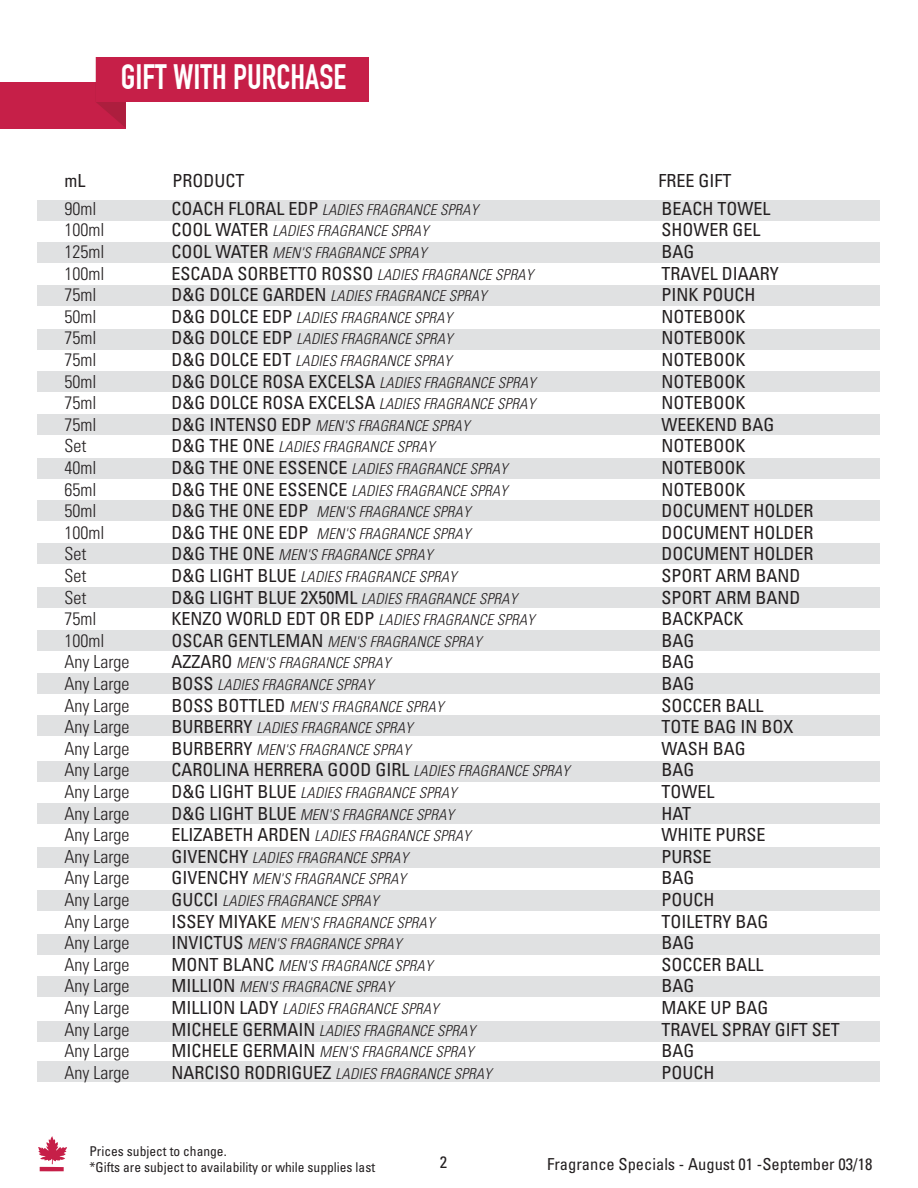
<style>
.page{position:relative;width:918px;height:1188px;background:#fff}
.page>*{position:absolute;margin:0;border:0;box-sizing:border-box;transform-origin:0 0}
.t1{font:700 34.5px "DIN Condensed";color:#fff}
.t2{font:condensed 18px/21.6px "Univers";color:#231f20}
.t3{font:300 condensed 18px/21.6px "Univers";color:#231f20}
.t4{font:condensed 16.5px "Univers";color:#231f20}
.t5{font:italic 300 condensed 15px/21.6px "Univers";letter-spacing:.01em;color:#231f20}
.t6{font:condensed 13.5px/16.2px "Univers";color:#231f20}
.s1{font-weight:400;font-style:normal;font-size:18px}
.s2{font-weight:300;font-style:italic;font-size:15px}
</style>
<div class="page">
<div style="left:38px;top:200px;width:842px;height:20px;background:#e0e1e2"></div>
<div style="left:38px;top:242px;width:842px;height:21px;background:#e0e1e2"></div>
<div style="left:38px;top:285px;width:842px;height:20px;background:#e0e1e2"></div>
<div style="left:38px;top:329px;width:842px;height:20px;background:#e0e1e2"></div>
<div style="left:38px;top:371px;width:842px;height:21px;background:#e0e1e2"></div>
<div style="left:38px;top:414px;width:842px;height:20px;background:#e0e1e2"></div>
<div style="left:38px;top:458px;width:842px;height:20px;background:#e0e1e2"></div>
<div style="left:38px;top:501px;width:842px;height:20px;background:#e0e1e2"></div>
<div style="left:38px;top:543px;width:842px;height:21px;background:#e0e1e2"></div>
<div style="left:38px;top:587px;width:842px;height:21px;background:#e0e1e2"></div>
<div style="left:38px;top:630px;width:842px;height:21px;background:#e0e1e2"></div>
<div style="left:38px;top:674px;width:842px;height:20px;background:#e0e1e2"></div>
<div style="left:38px;top:715px;width:842px;height:21px;background:#e0e1e2"></div>
<div style="left:38px;top:761px;width:842px;height:21px;background:#e0e1e2"></div>
<div style="left:38px;top:804px;width:842px;height:20px;background:#e0e1e2"></div>
<div style="left:38px;top:848px;width:842px;height:20px;background:#e0e1e2"></div>
<div style="left:38px;top:891px;width:842px;height:20px;background:#e0e1e2"></div>
<div style="left:38px;top:934px;width:842px;height:21px;background:#e0e1e2"></div>
<div style="left:38px;top:976px;width:842px;height:20px;background:#e0e1e2"></div>
<div style="left:38px;top:1022px;width:842px;height:20px;background:#e0e1e2"></div>
<div style="left:38px;top:1061px;width:842px;height:20px;background:#e0e1e2"></div>
<div style="left:0;top:82px;width:126px;height:47px;background:#c61f48"></div>
<svg style="left:96px;top:102px;width:30px;height:26px"></svg>
<div style="left:96px;top:57px;width:273px;height:45px;background:#c61f48"></div>
<hr style="left:40px;top:1167px;width:24px;height:4px;background:#c61f48">
<svg style="left:38px;top:1136px;width:29px;height:28px"></svg>
<h1 class="t1" style="left:121px;top:57px;width:227px">GIFT WITH PURCHASE</h1>
<p class="t2" style="left:64px;top:170px;width:22px">mL</p>
<p class="t2" style="left:172px;top:170px;width:74px">PRODUCT</p>
<p class="t2" style="left:658px;top:170px;width:74px">FREE GIFT</p>
<p class="t3" style="left:64px;top:197px;width:66px">90ml<br>100ml<br>125ml<br>100ml<br>75ml<br>50ml<br>75ml<br>75ml<br>50ml<br>75ml<br>75ml<br>Set<br>40ml<br>65ml<br>50ml<br>100ml<br>Set<br>Set<br>Set<br>75ml<br>100ml<br>Any Large<br>Any Large<br>Any Large<br>Any Large<br>Any Large<br>Any Large<br>Any Large<br>Any Large<br>Any Large<br>Any Large<br>Any Large<br>Any Large<br>Any Large<br>Any Large<br>Any Large<br>Any Large<br>Any Large<br>Any Large<br>Any Large<br>Any Large</p>
<p class="t5" style="left:172px;top:199px;width:366px"><span class="s1">COACH FLORAL EDP</span> LADIES FRAGRANCE SPRAY<br><span class="s1">COOL WATER</span> LADIES FRAGRANCE SPRAY<br><span class="s1">COOL WATER</span> MEN'S FRAGRANCE SPRAY<br><span class="s1">ESCADA SORBETTO ROSSO</span> LADIES FRAGRANCE SPRAY <span class="s1">D&amp;G DOLCE GARDEN</span> LADIES FRAGRANCE SPRAY<br><span class="s1">D&amp;G DOLCE EDP</span> LADIES FRAGRANCE SPRAY<br><span class="s1">D&amp;G DOLCE EDP</span> LADIES FRAGRANCE SPRAY<br><span class="s1">D&amp;G DOLCE EDT</span> LADIES FRAGRANCE SPRAY<br><span class="s1">D&amp;G DOLCE ROSA EXCELSA</span> LADIES FRAGRANCE SPRAY <span class="s1">D&amp;G DOLCE ROSA EXCELSA</span> LADIES FRAGRANCE SPRAY <span class="s1">D&amp;G INTENSO EDP</span> MEN'S FRAGRANCE SPRAY<br><span class="s1">D&amp;G THE ONE</span> LADIES FRAGRANCE SPRAY<br><span class="s1">D&amp;G THE ONE ESSENCE</span> LADIES FRAGRANCE SPRAY <span class="s1">D&amp;G THE ONE ESSENCE</span> LADIES FRAGRANCE SPRAY <span class="s1">D&amp;G THE ONE EDP</span> MEN'S FRAGRANCE SPRAY<br><span class="s1">D&amp;G THE ONE EDP</span> MEN'S FRAGRANCE SPRAY<br><span class="s1">D&amp;G THE ONE</span> MEN'S FRAGRANCE SPRAY<br><span class="s1">D&amp;G LIGHT BLUE</span> LADIES FRAGRANCE SPRAY<br><span class="s1">D&amp;G LIGHT BLUE 2X50ML</span> LADIES FRAGRANCE SPRAY <span class="s1">KENZO WORLD EDT OR EDP</span> LADIES FRAGRANCE SPRAY <span class="s1">OSCAR GENTLEMAN</span> MEN'S FRAGRANCE SPRAY <span class="s1">AZZARO</span> MEN'S FRAGRANCE SPRAY<br><span class="s1">BOSS</span> LADIES FRAGRANCE SPRAY<br><span class="s1">BOSS BOTTLED</span> MEN'S FRAGRANCE SPRAY<br><span class="s1">BURBERRY</span> LADIES FRAGRANCE SPRAY<br><span class="s1">BURBERRY</span> MEN'S FRAGRANCE SPRAY</p>
<p class="t2" style="left:172px;top:759px;width:400px">CAROLINA HERRERA GOOD GIRL <span class="s2">LADIES FRAGRANCE SPRAY</span></p>
<p class="t5" style="left:172px;top:782px;width:322px"><span class="s1">D&amp;G LIGHT BLUE</span> LADIES FRAGRANCE SPRAY <span class="s1">D&amp;G LIGHT BLUE</span> MEN'S FRAGRANCE SPRAY <span class="s1">ELIZABETH ARDEN</span> LADIES FRAGRANCE SPRAY <span class="s1">GIVENCHY</span> LADIES FRAGRANCE SPRAY<br><span class="s1">GIVENCHY</span> MEN'S FRAGRANCE SPRAY<br><span class="s1">GUCCI</span> LADIES FRAGRANCE SPRAY<br><span class="s1">ISSEY MIYAKE</span> MEN'S FRAGRANCE SPRAY <span class="s1">INVICTUS</span> MEN'S FRAGRANCE SPRAY<br><span class="s1">MONT BLANC</span> MEN'S FRAGRANCE SPRAY <span class="s1">MILLION</span> MEN'S FRAGRACNE SPRAY<br><span class="s1">MILLION LADY</span> LADIES FRAGRANCE SPRAY <span class="s1">MICHELE GERMAIN</span> LADIES FRAGRANCE SPRAY <span class="s1">MICHELE GERMAIN</span> MEN'S FRAGRANCE SPRAY <span class="s1">NARCISO RODRIGUEZ</span> LADIES FRAGRANCE SPRAY</p>
<p class="t2" style="left:662px;top:197px;width:180px">BEACH TOWEL<br>SHOWER GEL<br>BAG<br>TRAVEL DIAARY<br>PINK POUCH<br>NOTEBOOK<br>NOTEBOOK<br>NOTEBOOK<br>NOTEBOOK<br>NOTEBOOK<br>WEEKEND BAG<br>NOTEBOOK<br>NOTEBOOK<br>NOTEBOOK<br>DOCUMENT HOLDER<br>DOCUMENT HOLDER<br>DOCUMENT HOLDER<br>SPORT ARM BAND<br>SPORT ARM BAND<br>BACKPACK<br>BAG<br>BAG<br>BAG<br>SOCCER BALL<br>TOTE BAG IN BOX<br>WASH BAG<br>BAG<br>TOWEL<br>HAT<br>WHITE PURSE<br>PURSE<br>BAG<br>POUCH<br>TOILETRY BAG<br>BAG<br>SOCCER BALL<br>BAG<br>MAKE UP BAG<br>TRAVEL SPRAY GIFT SET<br>BAG<br>POUCH</p>
<p class="t6" style="left:89px;top:1142px;width:287px">Prices subject to change.<br>*Gifts are subject to availability or while supplies last</p>
<p class="t4" style="left:440px;top:1152px;width:9px">2</p>
<p class="t4" style="left:547px;top:1154px;width:327px">Fragrance Specials - August 01 -September 03/18</p>
</div>
